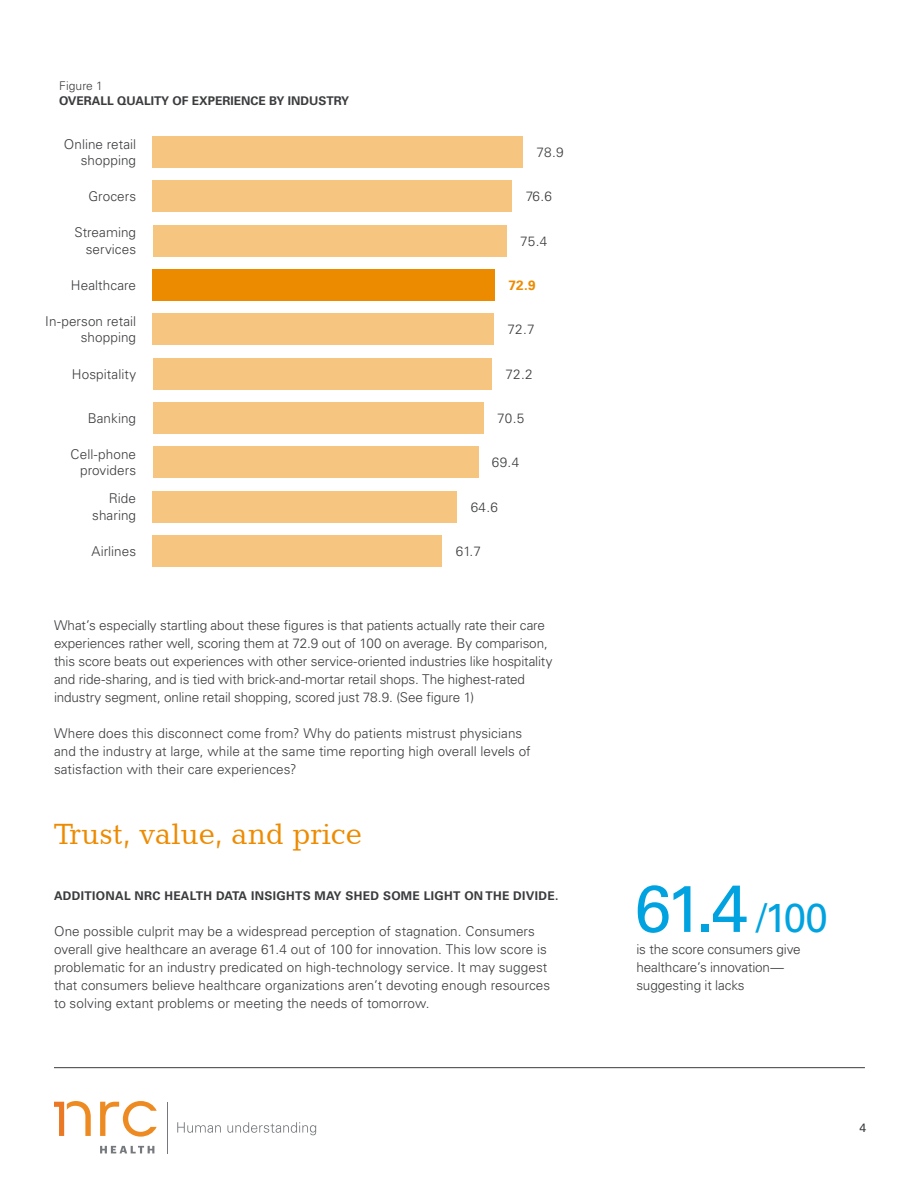
<style>
.page{position:relative;width:918px;height:1188px;background:#fff}
.page>*{position:absolute;margin:0;border:0;box-sizing:border-box;transform-origin:0 0}
.t1{font:66px "Univers LT Std";color:#00a3e0}
.t2{font:30px "Candida BT";color:#ed8b00}
.Callout_Body{font:300 13.5px/18px "Univers LT Std";color:#3b3c3e;text-align:right}
.H2_Gray{font:300 13.5px "Univers LT Std";letter-spacing:.025em;color:#3b3c3e}
.H2_Gray-2{font:700 13.5px "Univers LT Std";color:#ed8b00}
.H2_Gray-3{font:700 12px "Univers LT Std";letter-spacing:.025em;color:#3b3c3e}
.H2_Gray-4{font:700 12px "Univers LT Std";color:#3b3c3e}
.t3{font:300 12px "Univers LT Std";letter-spacing:.01em;color:#3b3c3e}
.t4{font:12px "Univers LT Std";color:#3b3c3e}
.s1{font-size:40.5px}
</style>
<div class="page">
<hr style="left:54px;top:1067px;width:811px;height:1px;background:#3b3c3e">
<svg style="left:100px;top:1146px;width:54px;height:7px"></svg>
<svg style="left:100px;top:1101px;width:57px;height:36px"></svg>
<svg style="left:54px;top:1101px;width:37px;height:35px"></svg>
<svg style="left:177px;top:1122px;width:44px;height:11px"></svg>
<svg style="left:227px;top:1122px;width:89px;height:13px"></svg>
<hr style="left:167px;top:1102px;width:1px;height:51px;background:#75787c">
<div style="left:153px;top:136px;width:370px;height:32px;background:#f6c580"></div>
<div style="left:153px;top:313px;width:341px;height:32px;background:#f6c580"></div>
<div style="left:153px;top:402px;width:331px;height:32px;background:#f6c580"></div>
<div style="left:153px;top:180px;width:359px;height:32px;background:#f6c580"></div>
<div style="left:153px;top:446px;width:325px;height:32px;background:#f6c580"></div>
<div style="left:153px;top:225px;width:354px;height:32px;background:#f6c580"></div>
<div style="left:153px;top:358px;width:339px;height:32px;background:#f6c580"></div>
<div style="left:153px;top:491px;width:304px;height:32px;background:#f6c580"></div>
<div style="left:153px;top:535px;width:289px;height:32px;background:#f6c580"></div>
<div style="left:153px;top:269px;width:342px;height:32px;background:#ed8b00"></div>
<p class="t3" style="left:59px;top:79px;width:45px">Figure 1</p>
<p class="H2_Gray-4" style="left:59px;top:94px;width:291px">OVERALL QUALITY OF EXPERIENCE BY INDUSTRY</p>
<p class="Callout_Body" style="left:64px;top:136px;width:74px;line-height:16.2px">Online retail shopping</p>
<p class="H2_Gray" style="left:536px;top:144px;width:29px">78.9</p>
<p class="Callout_Body" style="left:88px;top:187px;width:49px">Grocers</p>
<p class="H2_Gray" style="left:526px;top:188px;width:28px">76.6</p>
<p class="Callout_Body" style="left:74px;top:225px;width:63px;line-height:16.2px">Streaming services</p>
<p class="H2_Gray" style="left:520px;top:233px;width:29px">75.4</p>
<p class="Callout_Body" style="left:71px;top:276px;width:67px">Healthcare</p>
<p class="H2_Gray-2" style="left:508px;top:277px;width:29px">72.9</p>
<p class="Callout_Body" style="left:45px;top:313px;width:92px;line-height:16.2px">In-person retail shopping</p>
<p class="H2_Gray" style="left:507px;top:321px;width:29px">72.7</p>
<p class="Callout_Body" style="left:72px;top:365px;width:66px">Hospitality</p>
<p class="H2_Gray" style="left:505px;top:366px;width:29px">72.2</p>
<p class="Callout_Body" style="left:88px;top:409px;width:50px">Banking</p>
<p class="H2_Gray" style="left:497px;top:410px;width:29px">70.5</p>
<p class="Callout_Body" style="left:71px;top:446px;width:67px;line-height:16.2px">Cell-phone providers</p>
<p class="H2_Gray" style="left:492px;top:454px;width:29px">69.4</p>
<p class="Callout_Body" style="left:92px;top:491px;width:45px;line-height:16.2px">Ride sharing</p>
<p class="Callout_Body" style="left:91px;top:542px;width:46px">Airlines</p>
<p class="H2_Gray" style="left:456px;top:543px;width:27px">61.7</p>
<p class="H2_Gray" style="left:471px;top:499px;width:29px">64.6</p>
<p class="Callout_Body" style="left:54px;top:616px;width:500px;text-align:left">What’s especially startling about these figures is that patients actually rate their care experiences rather well, scoring them at 72.9 out of 100 on average. By comparison, this score beats out experiences with other service-oriented industries like hospitality and ride-sharing, and is tied with brick-and-mortar retail shops. The highest-rated industry segment, online retail shopping, scored just 78.9. (See figure 1)</p>
<p class="Callout_Body" style="left:54px;top:724px;width:478px;text-align:left">Where does this disconnect come from? Why do patients mistrust physicians and the industry at large, while at the same time reporting high overall levels of satisfaction with their care experiences?</p>
<h1 class="t2" style="left:54px;top:815px;width:309px">Trust, value, and price</h1>
<p class="H2_Gray-3" style="left:54px;top:889px;width:506px">ADDITIONAL NRC HEALTH DATA INSIGHTS MAY SHED SOME LIGHT ON THE DIVIDE.</p>
<p class="Callout_Body" style="left:54px;top:922px;width:498px;text-align:left">One possible culprit may be a widespread perception of stagnation. Consumers overall give healthcare an average 61.4 out of 100 for innovation. This low score is problematic for an industry predicated on high-technology service. It may suggest that consumers believe healthcare organizations aren’t devoting enough resources to solving extant problems or meeting the needs of tomorrow.</p>
<p class="t1" style="left:634px;top:869px;width:195px">61.4 <span class="s1">/100</span></p>
<p class="Callout_Body" style="left:636px;top:940px;width:166px;text-align:left">is the score consumers give healthcare’s innovation— suggesting it lacks</p>
<p class="t4" style="left:859px;top:1120px;width:8px">4</p>
</div>
